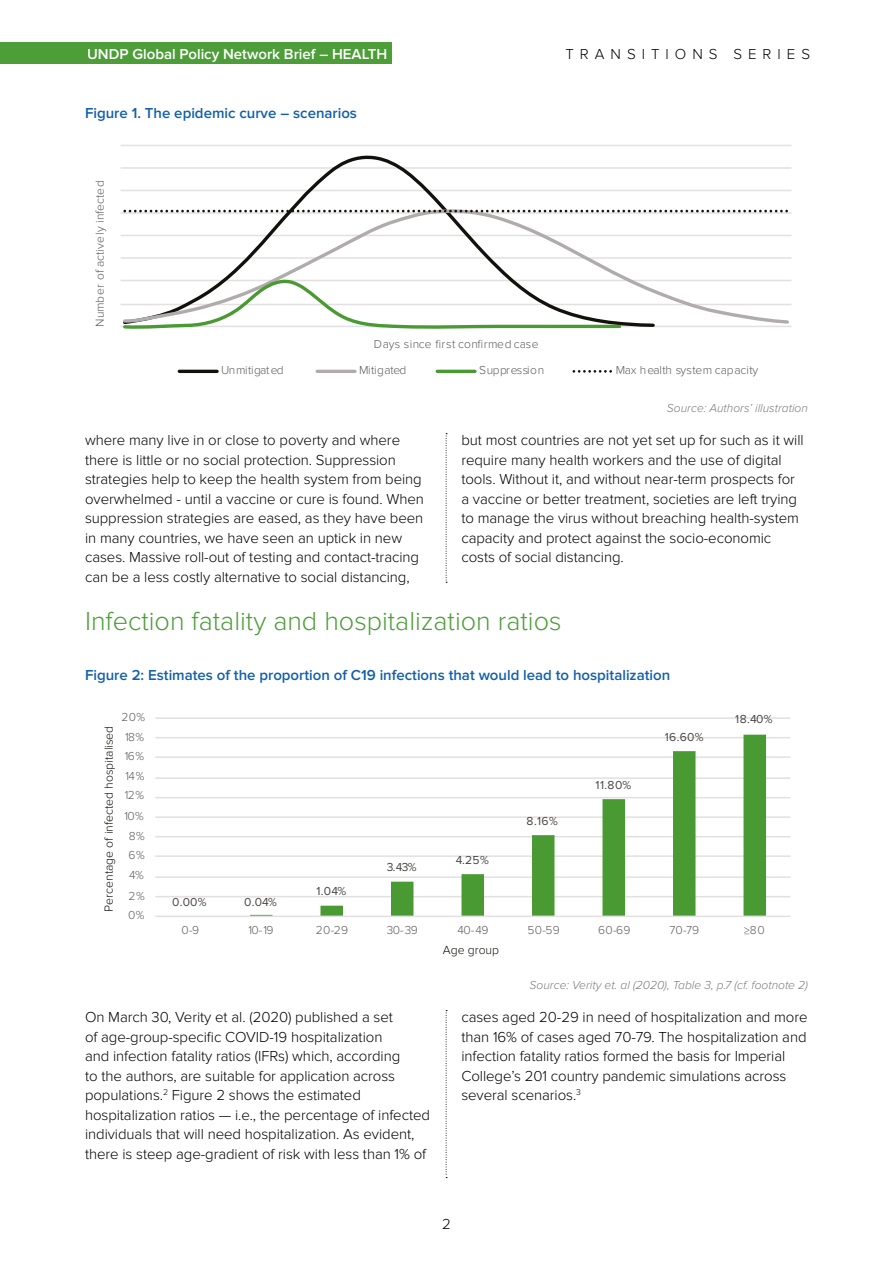
<style>
.page{position:relative;width:893px;height:1263px;background:#fff}
.page>*{position:absolute;margin:0;border:0;box-sizing:border-box;transform-origin:0 0}
.t1{font:300 27px "Proxima Nova";color:#4d9e38}
.t2{font:300 15px/19.5px "Proxima Nova";letter-spacing:-.005em;color:#000}
.t3{font:600 15px "Proxima Nova";color:#1260aa}
.t4{font:600 15px "Proxima Nova";color:#fff}
.t5{font:300 15px "Proxima Nova";letter-spacing:.4em;color:#000}
.t6{font:300 12.15px "Proxima Nova";color:#13110c}
.t7{font:italic 300 12px "Proxima Nova";color:#7c7b7b}
.t8{font:300 12px "Proxima Nova";letter-spacing:.005em;color:#605c5b}
.t9{font:12px "Proxima Nova";letter-spacing:.035em;color:#494543}
.t10{font:300 12px "Proxima Nova";letter-spacing:-.02em;color:#605c5b}
.t11{font:300 12px "Proxima Nova";letter-spacing:.03em;color:#605c5b}
.t12{font:300 12px "Proxima Nova";letter-spacing:.035em;color:#605c5b}
.t13{font:300 12px "Proxima Nova";letter-spacing:-.025em;color:#605c5b}
.t14{font:300 12px "Proxima Nova";letter-spacing:.04em;color:#605c5b}
</style>
<div class="page">
<div style="left:87px;top:43px;width:304px;height:21px;background:#4d9e38"></div>
<div style="left:0;top:43px;width:87px;height:21px;background:#4d9e38"></div>
<hr style="left:121px;top:326px;width:670px;height:1px;background:#e2e0e0">
<hr style="left:121px;top:190px;width:670px;height:1px;background:#e2e0e0">
<hr style="left:121px;top:167px;width:670px;height:2px;background:#e2e0e0">
<hr style="left:121px;top:145px;width:670px;height:1px;background:#e2e0e0">
<svg style="left:293px;top:155px;width:362px;height:172px"></svg>
<svg style="left:121px;top:206px;width:670px;height:120px"></svg>
<svg style="left:121px;top:279px;width:502px;height:50px"></svg>
<svg style="left:123px;top:210px;width:665px;height:2px"></svg>
<hr style="left:179px;top:370px;width:38px;height:3px;background:#13110c">
<hr style="left:317px;top:370px;width:38px;height:3px;background:#b0acab">
<hr style="left:437px;top:370px;width:38px;height:3px;background:#4a9a34">
<svg style="left:573px;top:370px;width:39px;height:3px"></svg>
<hr style="left:155px;top:896px;width:635px;height:1px;background:#e2e0e0">
<hr style="left:155px;top:876px;width:635px;height:2px;background:#e2e0e0">
<hr style="left:155px;top:855px;width:635px;height:2px;background:#e2e0e0">
<hr style="left:155px;top:836px;width:635px;height:1px;background:#e2e0e0">
<hr style="left:155px;top:816px;width:635px;height:2px;background:#e2e0e0">
<hr style="left:155px;top:797px;width:635px;height:1px;background:#e2e0e0">
<hr style="left:155px;top:777px;width:635px;height:2px;background:#e2e0e0">
<hr style="left:155px;top:756px;width:635px;height:2px;background:#e2e0e0">
<hr style="left:155px;top:737px;width:635px;height:1px;background:#e2e0e0">
<hr style="left:155px;top:717px;width:635px;height:2px;background:#e2e0e0">
<svg style="left:250px;top:735px;width:516px;height:180px"></svg>
<hr style="left:155px;top:915px;width:635px;height:2px;background:#e2e0e0">
<svg style="left:744px;top:927px;width:5px;height:7px"></svg>
<svg style="left:446px;top:433px;width:1px;height:150px"></svg>
<svg style="left:446px;top:1010px;width:1px;height:168px"></svg>
<p class="t4" style="left:87px;top:45px;width:302px">UNDP Global Policy Network Brief – HEALTH</p>
<p class="t5" style="left:565px;top:45px;width:246px">TRANSITIONS SERIES</p>
<p class="t3" style="left:85px;top:105px;width:274px">Figure 1. The epidemic curve – scenarios</p>
<p class="t12" style="left:93px;top:327px;width:148px;rotate:-90deg">Number of actively infected</p>
<p class="t11" style="left:374px;top:337px;width:166px">Days since first confirmed case</p>
<p class="t13" style="left:221px;top:363px;width:64px">Unmitigated</p>
<p class="t10" style="left:359px;top:363px;width:49px">Mitigated</p>
<p class="t14" style="left:479px;top:363px;width:67px">Suppression</p>
<p class="t10" style="left:616px;top:363px;width:144px">Max health system capacity</p>
<p class="t7" style="left:667px;top:401px;width:142px">Source: Authors’ illustration</p>
<p class="t2" style="left:85px;top:431px;width:340px">where many live in or close to poverty and where there is little or no social protection. Suppression strategies help to keep the health system from being overwhelmed - until a vaccine or cure is found. When suppression strategies are eased, as they have been in many countries, we have seen an uptick in new cases. Massive roll-out of testing and contact-tracing can be a less costly alternative to social distancing,</p>
<p class="t2" style="left:461px;top:431px;width:344px">but most countries are not yet set up for such as it will require many health workers and the use of digital tools. Without it, and without near-term prospects for a vaccine or better treatment, societies are left trying to manage the virus without breaching health-system capacity and protect against the socio-economic costs of social distancing.</p>
<h1 class="t1" style="left:85px;top:606px;width:478px">Infection fatality and hospitalization ratios</h1>
<p class="t3" style="left:85px;top:666px;width:587px">Figure 2: Estimates of the proportion of C19 infections that would lead to hospitalization</p>
<p class="t8" style="left:121px;top:710px;width:25px">20%</p>
<p class="t6" style="left:102px;top:912px;width:187px;rotate:-90deg">Percentage of infected hospitalised</p>
<p class="t8" style="left:125px;top:730px;width:21px">18%</p>
<p class="t8" style="left:125px;top:749px;width:21px">16%</p>
<p class="t8" style="left:125px;top:769px;width:21px">14%</p>
<p class="t8" style="left:125px;top:788px;width:21px">12%</p>
<p class="t8" style="left:125px;top:809px;width:21px">10%</p>
<p class="t8" style="left:129px;top:829px;width:18px">8%</p>
<p class="t8" style="left:129px;top:848px;width:18px">6%</p>
<p class="t8" style="left:129px;top:868px;width:16px">4%</p>
<p class="t8" style="left:129px;top:889px;width:18px">2%</p>
<p class="t8" style="left:128px;top:908px;width:18px">0%</p>
<p class="t9" style="left:172px;top:895px;width:36px">0.00%</p>
<p class="t9" style="left:244px;top:895px;width:34px">0.04%</p>
<p class="t9" style="left:316px;top:884px;width:31px">1.04%</p>
<p class="t9" style="left:387px;top:860px;width:31px">3.43%</p>
<p class="t9" style="left:456px;top:853px;width:34px">4.25%</p>
<p class="t9" style="left:527px;top:814px;width:33px">8.16%</p>
<p class="t9" style="left:596px;top:778px;width:37px">11.80%</p>
<p class="t9" style="left:665px;top:730px;width:40px">16.60%</p>
<p class="t9" style="left:735px;top:712px;width:39px">18.40%</p>
<p class="t8" style="left:182px;top:923px;width:19px">0-9</p>
<p class="t8" style="left:248px;top:923px;width:27px">10-19</p>
<p class="t8" style="left:316px;top:923px;width:34px">20-29</p>
<p class="t8" style="left:387px;top:923px;width:33px">30-39</p>
<p class="t8" style="left:457px;top:923px;width:33px">40-49</p>
<p class="t8" style="left:527px;top:923px;width:34px">50-59</p>
<p class="t8" style="left:598px;top:923px;width:34px">60-69</p>
<p class="t8" style="left:670px;top:923px;width:31px">70-79</p>
<p class="t8" style="left:750px;top:923px;width:16px">80</p>
<p class="t6" style="left:443px;top:943px;width:58px">Age group</p>
<p class="t7" style="left:530px;top:978px;width:280px">Source: Verity et. al (2020), Table 3, p.7 (cf. footnote 2)</p>
<p class="t2" style="left:85px;top:1007px;width:347px">On March 30, Verity et al. (2020) published a set<br>of age-group-specific COVID‑19 hospitalization<br>and infection fatality ratios (IFRs) which, according<br>to the authors, are suitable for application across populations.<sup>2</sup> Figure 2 shows the estimated hospitalization ratios — i.e., the percentage of infected individuals that will need hospitalization. As evident, there is steep age-gradient of risk with less than 1% of</p>
<p class="t2" style="left:461px;top:1007px;width:348px">cases aged 20-29 in need of hospitalization and more than 16% of cases aged 70-79. The hospitalization and infection fatality ratios formed the basis for Imperial College’s 201 country pandemic simulations across several scenarios.<sup>3</sup></p>
<p class="t2" style="left:442px;top:1214px;width:10px">2</p>
</div>
